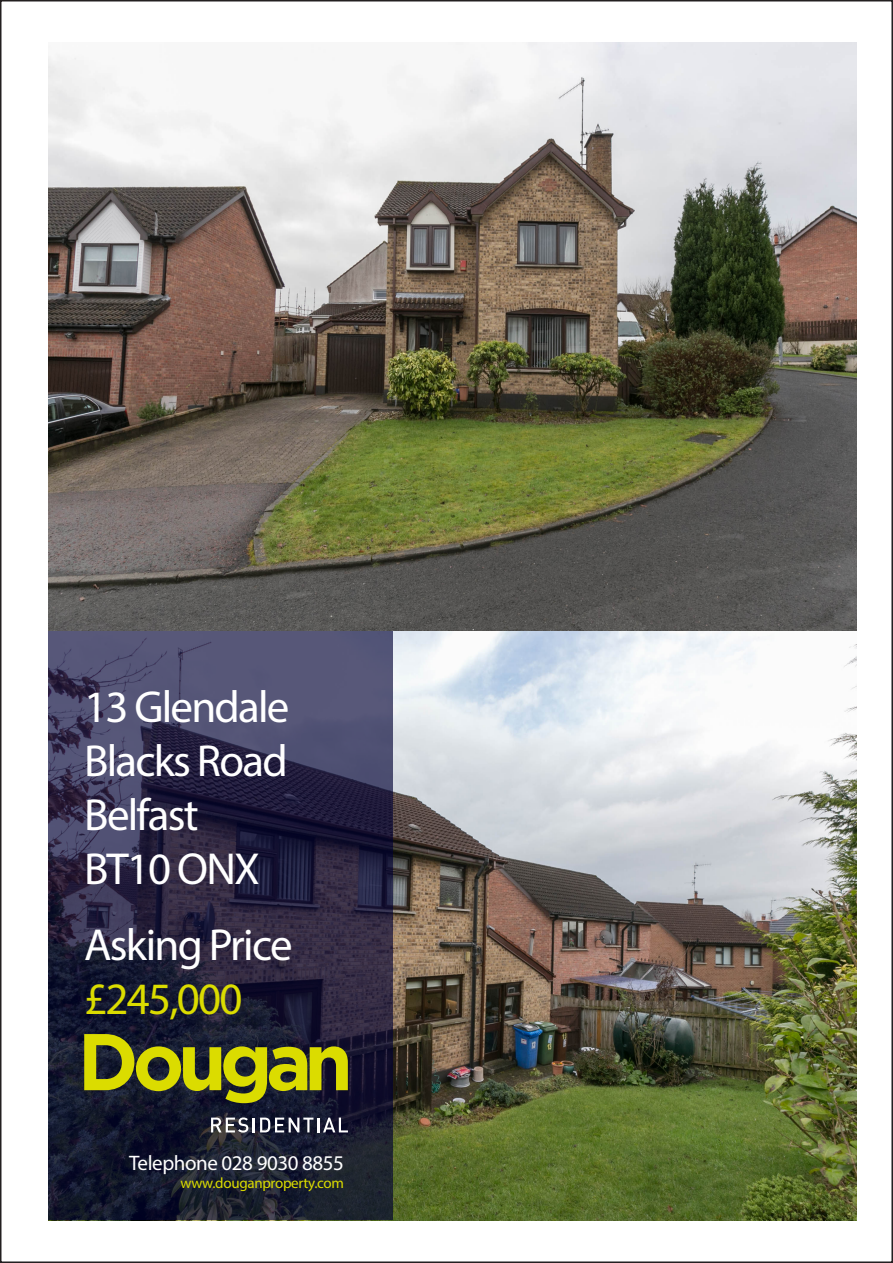
<style>
.page{position:relative;width:893px;height:1263px;background:#fff}
.page>*{position:absolute;margin:0;border:0;box-sizing:border-box;transform-origin:0 0}
.t1{font:45px "Myriad Pro";letter-spacing:-.04em;color:#fff}
.t2{font:45px "Myriad Pro";letter-spacing:-.04em;color:#dbdc00}
.t3{font:21px "Myriad Pro";letter-spacing:-.02em;color:#fff}
.t4{font:15px "Myriad Pro";letter-spacing:-.02em;color:#dbdc00}
</style>
<div class="page">
<img style="left:48px;top:43px;width:808px;height:588px">
<img style="left:392px;top:631px;width:464px;height:589px">
<svg style="left:48px;top:631px;width:344px;height:589px;background:#2d2c47"></svg>
<svg style="left:84px;top:1034px;width:264px;height:69px;background:#6d6f1b"></svg>
<svg style="left:211px;top:1117px;width:102px;height:15px"></svg>
<hr style="left:317px;top:1117px;width:3px;height:15px;background:#fff">
<svg style="left:323px;top:1117px;width:25px;height:15px"></svg>
<p class="t1" style="left:84px;top:679px;width:207px">13 Glendale</p>
<p class="t1" style="left:84px;top:733px;width:205px">Blacks Road</p>
<p class="t1" style="left:84px;top:787px;width:116px">Belfast</p>
<p class="t1" style="left:84px;top:841px;width:177px">BT10 ONX</p>
<p class="t1" style="left:84px;top:917px;width:210px">Asking Price</p>
<p class="t2" style="left:84px;top:971px;width:160px">£245,000</p>
<p class="t3" style="left:129px;top:1149px;width:216px">Telephone 028 9030 8855</p>
<p class="t4" style="left:180px;top:1173px;width:165px">www.douganproperty.com</p>
</div>
